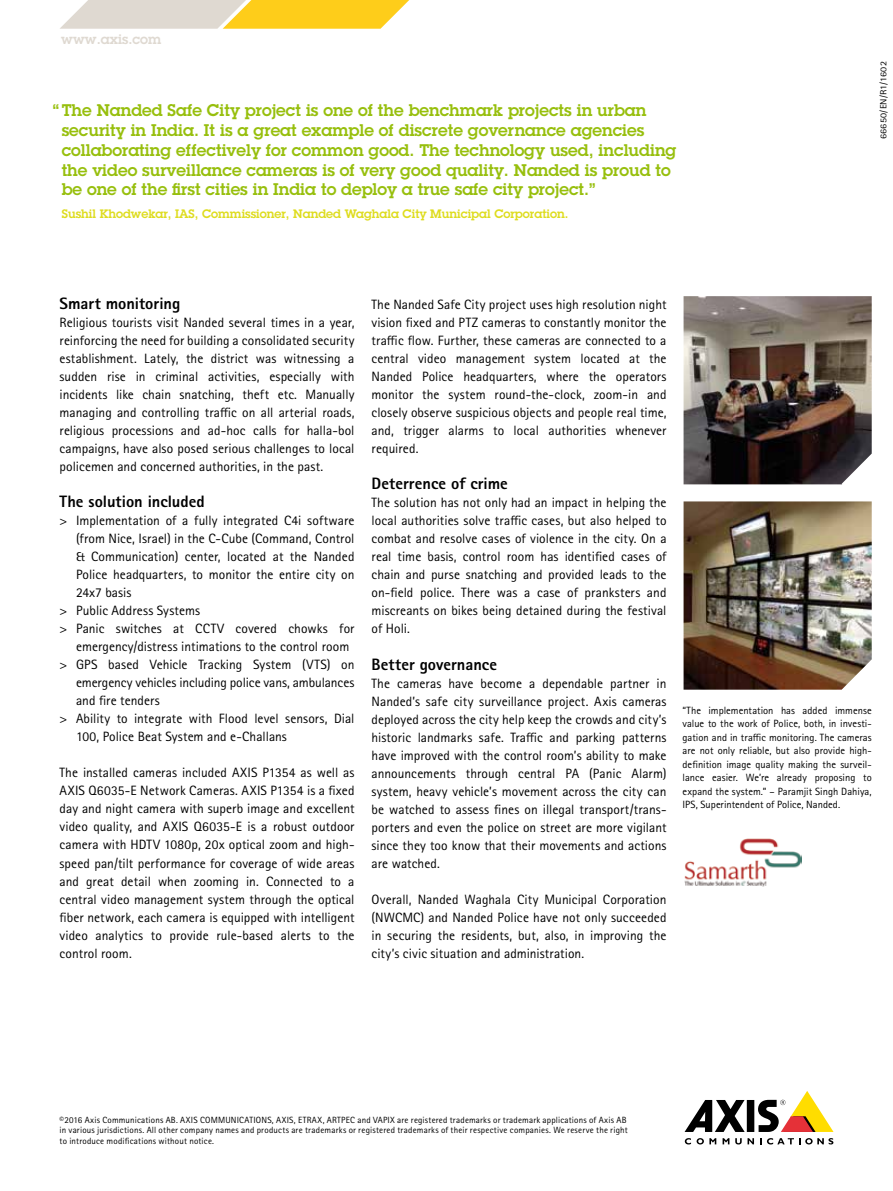
<style>
.page{position:relative;width:893px;height:1191px;background:#fff}
.page>*{position:absolute;margin:0;border:0;box-sizing:border-box;transform-origin:0 0}
.t1{font:600 16.5px/19.8px "Lubalin Graph ECG";color:#97bf0d}
.t2{font:800 16.5px "Rotis Sans Serif Pro";color:#000}
.t3{font:13.5px/18px "Rotis Sans Serif Pro";letter-spacing:.005em;color:#000;text-align:justify}
.t4{font:600 13.5px "Lubalin Graph ECG";color:#dfd9d1}
.t5{font:600 12px "Lubalin Graph ECG";color:#dedc1e}
.t6{font:10.5px/13.5px "Rotis Sans Serif Pro";color:#000;text-align:justify}
.t7{font:9px/10.8px "Rotis Sans Serif Pro";letter-spacing:.02em;color:#000}
.t8{font:9px "Rotis Sans Serif Pro";letter-spacing:.02em;color:#000;scale:1.12 1}
</style>
<div class="page">
<div style="left:747px;top:1100px;width:7px;height:32px;background:#000"></div>
<svg style="left:685px;top:1100px;width:60px;height:32px"></svg>
<svg style="left:758px;top:1091px;width:75px;height:41px"></svg>
<svg style="left:685px;top:1138px;width:6px;height:6px"></svg>
<svg style="left:697px;top:1138px;width:19px;height:6px"></svg>
<svg style="left:723px;top:1138px;width:6px;height:6px"></svg>
<svg style="left:735px;top:1138px;width:19px;height:6px"></svg>
<svg style="left:760px;top:1138px;width:73px;height:6px"></svg>
<img style="left:684px;top:296px;width:188px;height:188px">
<img style="left:684px;top:501px;width:188px;height:188px">
<img style="left:684px;top:838px;width:117px;height:49px">
<svg style="left:60px;top:0;width:349px;height:29px;background:#f0d783"></svg>
<p class="t4" style="left:61px;top:30px;width:102px">www.axis.com</p>
<p class="t1" style="left:62px;top:101px;width:616px;text-indent:-9px">“ The Nanded Safe City project is one of the benchmark projects in urban security in India. It is a great example of discrete governance agencies collaborating effectively for common good. The technology used, including the video surveillance cameras is of very good quality. Nanded is proud to be one of the first cities in India to deploy a true safe city project.”</p>
<p class="t5" style="left:62px;top:206px;width:508px">Sushil Khodwekar, IAS, Commissioner, Nanded Waghala City Municipal Corporation.</p>
<p class="t8" style="left:878px;top:139px;width:71px;rotate:-90deg">66650/EN/R1/1602</p>
<p class="t2" style="left:60px;top:293px;width:122px">Smart monitoring</p>
<p class="t3" style="left:60px;top:314px;width:297px">Religious tourists visit Nanded several times in a year, reinforcing the need for building a consolidated security establishment. Lately, the district was witnessing a sudden rise in criminal activities, especially with incidents like chain snatching, theft etc. Manually managing and controlling traffic on all arterial roads, religious processions and ad-hoc calls for halla-bol campaigns, have also posed serious challenges to local policemen and concerned authorities, in the past.</p>
<p class="t2" style="left:60px;top:491px;width:147px">The solution included</p>
<p class="t3" style="left:60px;top:512px;width:297px">&gt; Implementation of a fully integrated C4i software</p>
<p class="t3" style="left:76px;top:530px;width:280px">(from Nice, Israel) in the C-Cube (Command, Control</p>
<p class="t3" style="left:76px;top:548px;width:280px">&amp; Communication) center, located at the Nanded</p>
<p class="t3" style="left:76px;top:566px;width:280px">Police headquarters, to monitor the entire city on</p>
<p class="t3" style="left:76px;top:584px;width:57px">24x7 basis</p>
<p class="t3" style="left:60px;top:602px;width:142px">&gt; Public Address Systems</p>
<p class="t3" style="left:60px;top:620px;width:296px">&gt; Panic switches at CCTV covered chowks for</p>
<p class="t3" style="left:76px;top:638px;width:275px">emergency/distress intimations to the control room</p>
<p class="t3" style="left:60px;top:656px;width:296px">&gt; GPS based Vehicle Tracking System (VTS) on</p>
<p class="t3" style="left:76px;top:674px;width:280px">emergency vehicles including police vans, ambulances</p>
<p class="t3" style="left:76px;top:692px;width:85px">and fire tenders</p>
<p class="t3" style="left:60px;top:710px;width:296px">&gt; Ability to integrate with Flood level sensors, Dial</p>
<p class="t3" style="left:76px;top:728px;width:212px">100, Police Beat System and e-Challans</p>
<p class="t3" style="left:60px;top:764px;width:297px">The installed cameras included AXIS P1354 as well as AXIS Q6035-E Network Cameras. AXIS P1354 is a fixed day and night camera with superb image and excellent video quality, and AXIS Q6035-E is a robust outdoor camera with HDTV 1080p, 20x optical zoom and high&shy;speed pan/tilt performance for coverage of wide areas and great detail when zooming in. Connected to a central video management system through the optical fiber network, each camera is equipped with intelligent video analytics to provide rule-based alerts to the control room.</p>
<p class="t3" style="left:372px;top:296px;width:297px">The Nanded Safe City project uses high resolution night vision fixed and PTZ cameras to constantly monitor the traffic flow. Further, these cameras are connected to a central video management system located at the Nanded Police headquarters, where the operators monitor the system round-the-clock, zoom-in and closely observe suspicious objects and people real time, and, trigger alarms to local authorities whenever required.</p>
<p class="t2" style="left:372px;top:473px;width:138px">Deterrence of crime</p>
<p class="t3" style="left:372px;top:494px;width:297px">The solution has not only had an impact in helping the local authorities solve traffic cases, but also helped to combat and resolve cases of violence in the city. On a real time basis, control room has identified cases of chain and purse snatching and provided leads to the on-field police. There was a case of pranksters and miscreants on bikes being detained during the festival of Holi.</p>
<p class="t2" style="left:372px;top:653px;width:127px">Better governance</p>
<p class="t3" style="left:372px;top:674px;width:297px">The cameras have become a dependable partner in Nanded’s safe city surveillance project. Axis cameras deployed across the city help keep the crowds and city’s historic landmarks safe. Traffic and parking patterns have improved with the control room’s ability to make announcements through central PA (Panic Alarm) system, heavy vehicle’s movement across the city can be watched to assess fines on illegal transport/trans&shy;porters and even the police on street are more vigilant since they too know that their movements and actions are watched.</p>
<p class="t3" style="left:372px;top:890px;width:297px">Overall, Nanded Waghala City Municipal Corporation (NWCMC) and Nanded Police have not only succeeded in securing the residents, but, also, in improving the city’s civic situation and administration.</p>
<p class="t6" style="left:682px;top:703px;width:191px">“The implementation has added immense value to the work of Police, both, in investi&shy;gation and in traffic monitoring. The cameras are not only reliable, but also provide high&shy;definition image quality making the surveil&shy;lance easier. We’re already proposing to expand the system.” – Paramjit Singh Dahiya, IPS, Superintendent of Police, Nanded.</p>
<p class="t7" style="left:60px;top:1114px;width:570px">©2016 Axis Communications AB. AXIS COMMUNICATIONS, AXIS, ETRAX, ARTPEC and VAPIX are registered trademarks or trademark applications of Axis AB in various jurisdictions. All other company names and products are trademarks or registered trademarks of their respective companies. We reserve the right to introduce modifications without notice.</p>
</div>
